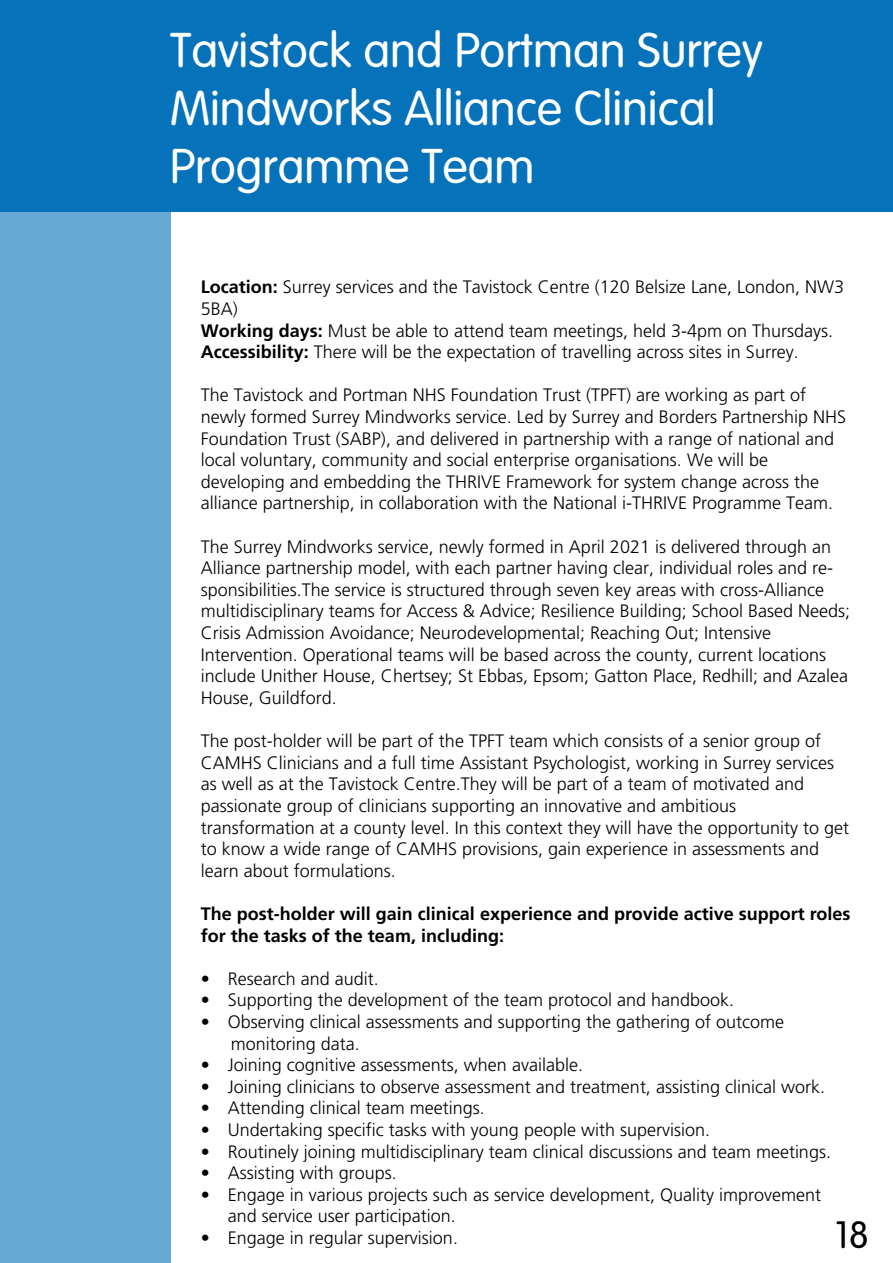
<style>
.page{position:relative;width:893px;height:1263px;background:#fff}
.page>*{position:absolute;margin:0;border:0;box-sizing:border-box;transform-origin:0 0}
.t1{font:300 48px/57.6px "VAG Rounded";color:#fff}
.t2{font:300 37.5px "VAG Rounded";color:#000}
.t3{font:300 18px/21.6px "Frutiger";color:#000}
.t4{font:700 18px/21.6px "Frutiger";color:#000}
.s1{font-weight:700}
</style>
<div class="page">
<div style="left:0;top:0;width:893px;height:212px;background:#0672b9"></div>
<div style="left:0;top:212px;width:170px;height:1051px;background:#67a9d4"></div>
<h1 class="t1" style="left:170px;top:24px;width:594px">Tavistock and Portman Surrey<br>Mindworks Alliance Clinical<br>Programme Team</h1>
<p class="t3" style="left:201px;top:277px;width:645px"><span class="s1">Location:</span> Surrey services and the Tavistock Centre (120 Belsize Lane, London, NW3<br>5BA)<br><span class="s1">Working days:</span> Must be able to attend team meetings, held 3-4pm on Thursdays.<br><span class="s1">Accessibility:</span> There will be the expectation of travelling across sites in Surrey.</p>
<p class="t3" style="left:201px;top:385px;width:647px">The Tavistock and Portman NHS Foundation Trust (TPFT) are working as part of newly formed Surrey Mindworks service. Led by Surrey and Borders Partnership NHS Foundation Trust (SABP), and delivered in partnership with a range of national and local voluntary, community and social enterprise organisations. We will be developing and embedding the THRIVE Framework for system change across the alliance partnership, in collaboration with the National i-THRIVE Programme Team.</p>
<p class="t3" style="left:201px;top:536px;width:651px">The Surrey Mindworks service, newly formed in April 2021 is delivered through an Alliance partnership model, with each partner having clear, individual roles and re&shy;sponsibilities.The service is structured through seven key areas with cross-Alliance multidisciplinary teams for Access &amp; Advice; Resilience Building; School Based Needs; Crisis Admission Avoidance; Neurodevelopmental; Reaching Out; Intensive Intervention. Operational teams will be based across the county, current locations include Unither House, Chertsey; St Ebbas, Epsom; Gatton Place, Redhill; and Azalea House, Guildford.</p>
<p class="t3" style="left:201px;top:730px;width:650px">The post-holder will be part of the TPFT team which consists of a senior group of CAMHS Clinicians and a full time Assistant Psychologist, working in Surrey services as well as at the Tavistock Centre.They will be part of a team of motivated and passionate group of clinicians supporting an innovative and ambitious transformation at a county level. In this context they will have the opportunity to get to know a wide range of CAMHS provisions, gain experience in assessments and learn about formulations.</p>
<p class="t4" style="left:201px;top:903px;width:651px">The post-holder will gain clinical experience and provide active support roles for the tasks of the team, including:</p>
<p class="t3" style="left:201px;top:968px;width:180px">• Research and audit.</p>
<p class="t3" style="left:201px;top:989px;width:535px">• Supporting the development of the team protocol and handbook.</p>
<p class="t3" style="left:231px;top:1011px;width:555px;text-indent:-30px">• Observing clinical assessments and supporting the gathering of outcome monitoring data.</p>
<p class="t3" style="left:201px;top:1054px;width:384px">• Joining cognitive assessments, when available.</p>
<p class="t3" style="left:201px;top:1076px;width:626px">• Joining clinicians to observe assessment and treatment, assisting clinical work.</p>
<p class="t3" style="left:201px;top:1097px;width:286px">• Attending clinical team meetings.</p>
<p class="t3" style="left:201px;top:1119px;width:511px">• Undertaking specific tasks with young people with supervision.</p>
<p class="t3" style="left:201px;top:1141px;width:632px">• Routinely joining multidisciplinary team clinical discussions and team meetings.</p>
<p class="t3" style="left:201px;top:1162px;width:198px">• Assisting with groups.</p>
<p class="t3" style="left:228px;top:1184px;width:595px;text-indent:-27px">• Engage in various projects such as service development, Quality improvement and service user participation.</p>
<p class="t3" style="left:201px;top:1227px;width:259px">• Engage in regular supervision.</p>
<h2 class="t2" style="left:836px;top:1213px;width:35px">18</h2>
</div>
